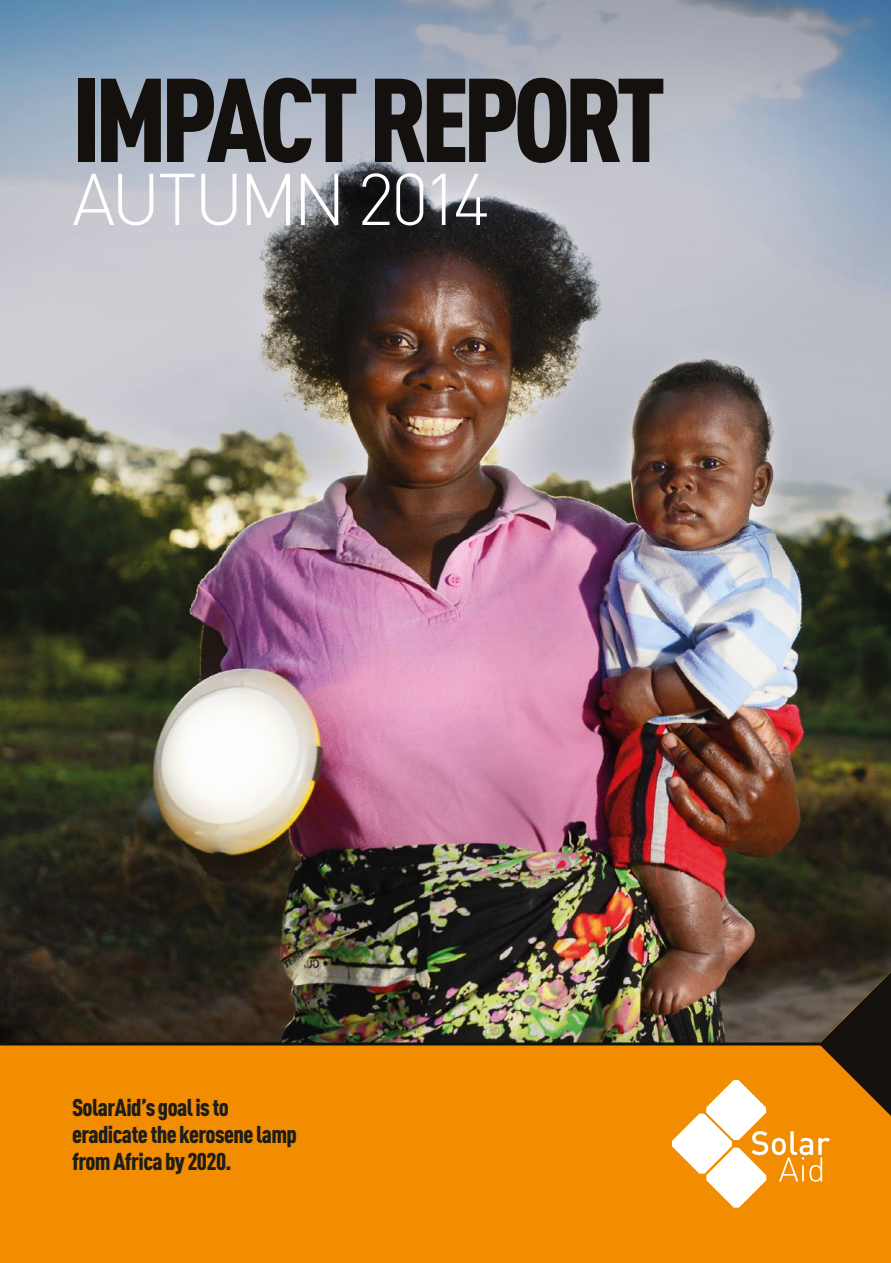
<style>
.page{position:relative;width:891px;height:1263px;background:#fff}
.page>*{position:absolute;margin:0;border:0;box-sizing:border-box;transform-origin:0 0}
.t1{font:900 117px "DIN Cond";letter-spacing:-.055em;color:#13100d}
.t2{font:300 72px "DIN";letter-spacing:-.06em;color:#fff}
.t3{font:900 24px/27px "DIN Cond";letter-spacing:-.025em;color:#1d1d1b}
</style>
<div class="page">
<img style="left:0;top:0;width:891px;height:1044px">
<div style="left:0;top:1044px;width:891px;height:219px;background:#f28c00"></div>
<svg style="left:0;top:1042px;width:823px;height:4px;fill:#13100d"></svg>
<svg style="left:672px;top:1080px;width:158px;height:128px"></svg>
<h1 class="t1" style="left:72px;top:47px;width:595px">IMPACT REPORT</h1>
<h2 class="t2" style="left:72px;top:155px;width:419px">AUTUMN 2014</h2>
<p class="t3" style="left:72px;top:1093px;width:226px">SolarAid’s goal is to eradicate the kerosene lamp from Africa by 2020.</p>
</div>
